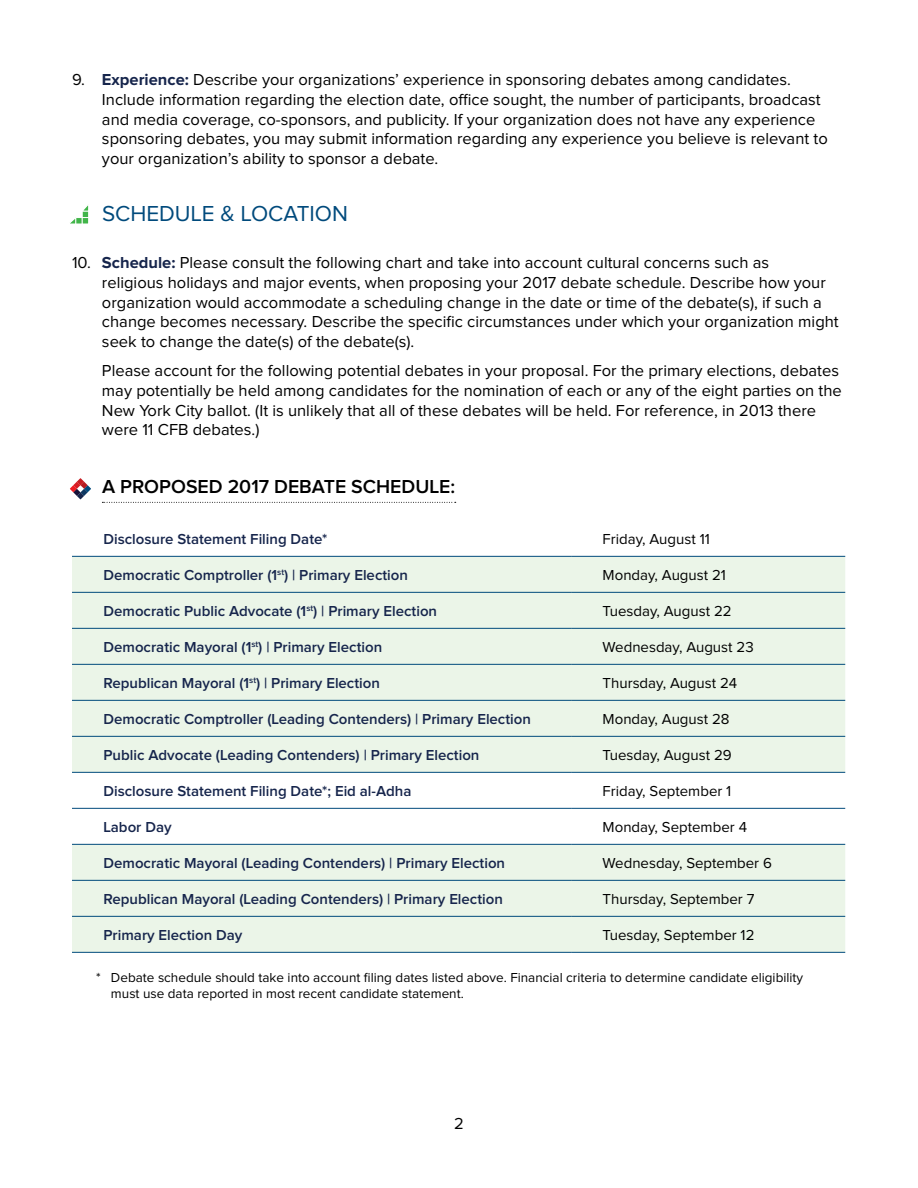
<style>
.page{position:relative;width:918px;height:1188px;background:#fff}
.page>*{position:absolute;margin:0;border:0;box-sizing:border-box;transform-origin:0 0}
.t1{font:22.5px "Proxima Nova";color:#004a7c}
.t2{font:600 19.5px "Proxima Nova";color:#000}
.t3{font:16.5px/19.8px "Proxima Nova";color:#000}
.t4{font:600 15px "Proxima Nova";color:#16254c}
.t5{font:15px "Proxima Nova";color:#000}
.t6{font:13.5px/16.2px "Proxima Nova";color:#000}
.s1{font-weight:700;color:#16254c}
</style>
<div class="page">
<svg style="left:102px;top:502px;width:354px;height:1px"></svg>
<svg style="left:72px;top:557px;width:773px;height:395px;fill:#ebf5e8"></svg>
<hr style="left:72px;top:556px;width:499px;height:1px;background:#004a7c">
<hr style="left:571px;top:556px;width:274px;height:1px;background:#004a7c">
<hr style="left:72px;top:592px;width:499px;height:1px;background:#004a7c">
<hr style="left:571px;top:592px;width:274px;height:1px;background:#004a7c">
<hr style="left:72px;top:628px;width:499px;height:1px;background:#004a7c">
<hr style="left:571px;top:628px;width:274px;height:1px;background:#004a7c">
<hr style="left:72px;top:664px;width:499px;height:1px;background:#004a7c">
<hr style="left:571px;top:664px;width:274px;height:1px;background:#004a7c">
<hr style="left:72px;top:700px;width:499px;height:1px;background:#004a7c">
<hr style="left:571px;top:700px;width:274px;height:1px;background:#004a7c">
<hr style="left:72px;top:736px;width:499px;height:1px;background:#004a7c">
<hr style="left:571px;top:736px;width:274px;height:1px;background:#004a7c">
<hr style="left:72px;top:772px;width:499px;height:1px;background:#004a7c">
<hr style="left:571px;top:772px;width:274px;height:1px;background:#004a7c">
<hr style="left:72px;top:808px;width:499px;height:1px;background:#004a7c">
<hr style="left:571px;top:808px;width:274px;height:1px;background:#004a7c">
<hr style="left:72px;top:844px;width:499px;height:1px;background:#004a7c">
<hr style="left:571px;top:844px;width:274px;height:1px;background:#004a7c">
<hr style="left:72px;top:880px;width:499px;height:1px;background:#004a7c">
<hr style="left:571px;top:880px;width:274px;height:1px;background:#004a7c">
<hr style="left:72px;top:916px;width:499px;height:1px;background:#004a7c">
<hr style="left:571px;top:916px;width:274px;height:1px;background:#004a7c">
<hr style="left:72px;top:952px;width:499px;height:1px;background:#004a7c">
<hr style="left:571px;top:952px;width:274px;height:1px;background:#004a7c">
<div style="left:82px;top:211px;width:7px;height:7px;background:#41b549"></div>
<div style="left:82px;top:211px;width:7px;height:7px;border:1px solid #fff"></div>
<svg style="left:83px;top:205px;width:6px;height:6px"></svg>
<svg style="left:70px;top:217px;width:19px;height:7px"></svg>
<svg style="left:70px;top:478px;width:21px;height:21px"></svg>
<p class="t3" style="left:102px;top:70px;width:727px;text-indent:-30px">9. <span class="s1">Experience:</span> Describe your organizations’ experience in sponsoring debates among candidates.<br>Include information regarding the election date, office sought, the number of participants, broadcast and media coverage, co-sponsors, and publicity. If your organization does not have any experience sponsoring debates, you may submit information regarding any experience you believe is relevant to your organization’s ability to sponsor a debate.</p>
<h1 class="t1" style="left:102px;top:201px;width:248px">SCHEDULE &amp; LOCATION</h1>
<p class="t3" style="left:102px;top:253px;width:738px;text-indent:-30px">10. <span class="s1">Schedule:</span> Please consult the following chart and take into account cultural concerns such as<br>religious holidays and major events, when proposing your 2017 debate schedule. Describe how your organization would accommodate a scheduling change in the date or time of the debate(s), if such a change becomes necessary. Describe the specific circumstances under which your organization might seek to change the date(s) of the debate(s).</p>
<p class="t3" style="left:102px;top:361px;width:741px">Please account for the following potential debates in your proposal. For the primary elections, debates may potentially be held among candidates for the nomination of each or any of the eight parties on the New York City ballot. (It is unlikely that all of these debates will be held. For reference, in 2013 there were 11 CFB debates.)</p>
<p class="t2" style="left:102px;top:476px;width:355px">A PROPOSED 2017 Debate SCHEDULE:</p>
<p class="t4" style="left:104px;top:531px;width:225px">Disclosure Statement Filing Date*</p>
<p class="t5" style="left:603px;top:531px;width:109px">Friday, August 11</p>
<p class="t4" style="left:104px;top:567px;width:306px">Democratic Comptroller (1<sup>st</sup>) | Primary Election</p>
<p class="t5" style="left:603px;top:567px;width:125px">Monday, August 21</p>
<p class="t4" style="left:103px;top:603px;width:335px">Democratic Public Advocate (1<sup>st</sup>) | Primary Election</p>
<p class="t5" style="left:603px;top:603px;width:131px">Tuesday, August 22</p>
<p class="t4" style="left:103px;top:639px;width:280px">Democratic Mayoral (1<sup>st</sup>) | Primary Election</p>
<p class="t5" style="left:603px;top:639px;width:153px">Wednesday, August 23</p>
<p class="t4" style="left:103px;top:675px;width:278px">Republican Mayoral (1<sup>st</sup>) | Primary Election</p>
<p class="t5" style="left:603px;top:675px;width:136px">Thursday, August 24</p>
<p class="t4" style="left:103px;top:711px;width:429px">Democratic Comptroller (Leading Contenders) | Primary Election</p>
<p class="t5" style="left:603px;top:711px;width:129px">Monday, August 28</p>
<p class="t4" style="left:103px;top:747px;width:378px">Public Advocate (Leading Contenders) | Primary Election</p>
<p class="t5" style="left:603px;top:747px;width:131px">Tuesday, August 29</p>
<p class="t4" style="left:103px;top:783px;width:309px">Disclosure Statement Filing Date*; Eid al-Adha</p>
<p class="t5" style="left:603px;top:783px;width:130px">Friday, September 1</p>
<p class="t4" style="left:103px;top:819px;width:70px">Labor Day</p>
<p class="t5" style="left:603px;top:819px;width:146px">Monday, September 4</p>
<p class="t4" style="left:103px;top:855px;width:403px">Democratic Mayoral (Leading Contenders) | Primary Election</p>
<p class="t5" style="left:603px;top:855px;width:171px">Wednesday, September 6</p>
<p class="t4" style="left:103px;top:891px;width:401px">Republican Mayoral (Leading Contenders) | Primary Election</p>
<p class="t5" style="left:603px;top:891px;width:153px">Thursday, September 7</p>
<p class="t4" style="left:103px;top:927px;width:140px">Primary Election Day</p>
<p class="t5" style="left:603px;top:927px;width:153px">Tuesday, September 12</p>
<p class="t6" style="left:111px;top:970px;width:694px;text-indent:-15px">* Debate schedule should take into account filing dates listed above. Financial criteria to determine candidate eligibility must use data reported in most recent candidate statement.</p>
<p class="t3" style="left:454px;top:1114px;width:11px">2</p>
</div>
